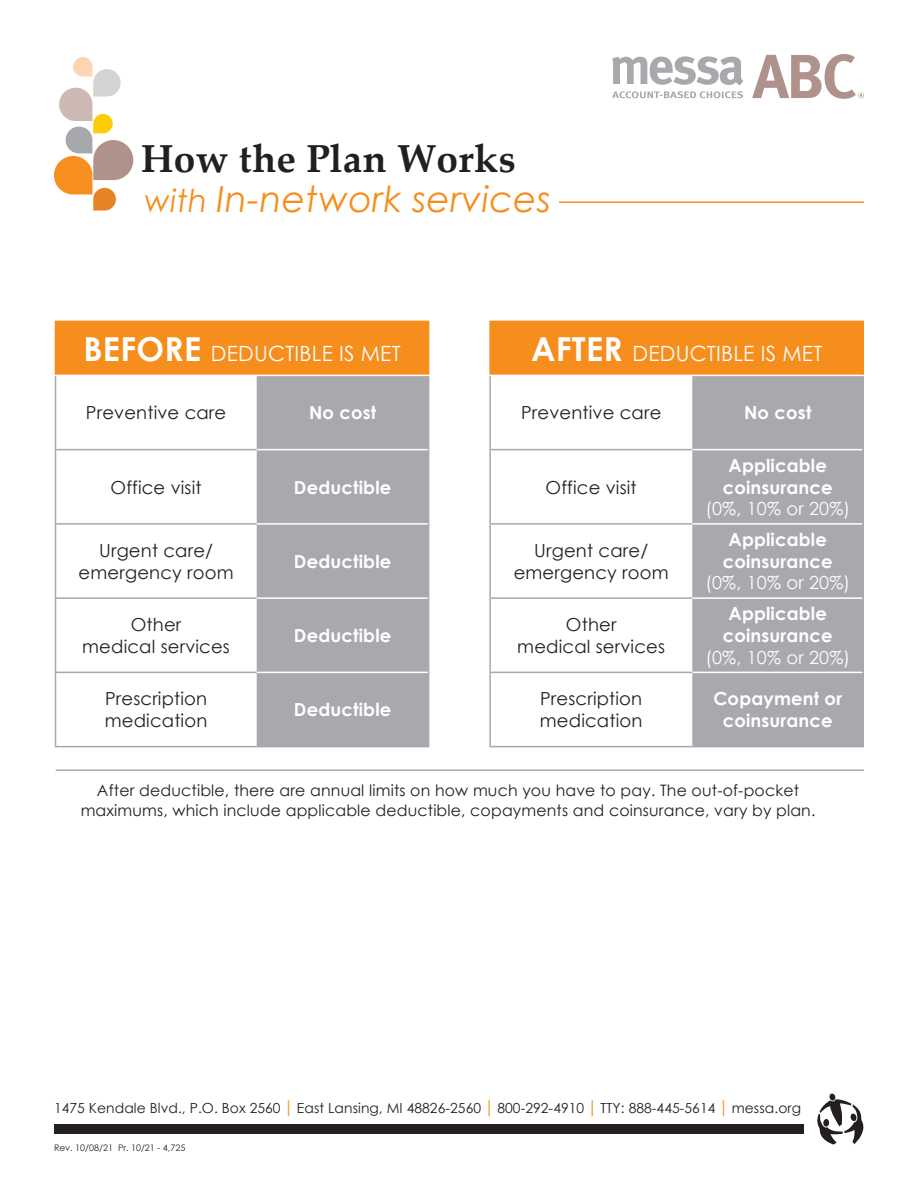
<style>
.page{position:relative;width:918px;height:1188px;background:#fff}
.page>*{position:absolute;margin:0;border:0;box-sizing:border-box;transform-origin:0 0}
.t1{font:700 39px "Palatino Linotype";letter-spacing:.01em;color:#231f20}
.t2{font:italic 36px "Century Gothic";letter-spacing:.01em;color:#f68e1e}
.t3{font:21px "Century Gothic";letter-spacing:.01em;color:#fff}
.t4{font:18px/21.6px "Century Gothic";letter-spacing:.01em;color:#231f20;text-align:center}
.t5{font:700 18px/21.6px "Century Gothic";letter-spacing:.01em;color:#fff;text-align:center}
.t6{font:18px "Century Gothic";letter-spacing:.01em;color:#fff}
.t7{font:15.75px/20.2px "Century Gothic";letter-spacing:.01em;color:#231f20;text-align:center}
.t8{font:13.8px "Century Gothic";letter-spacing:.005em;color:#231f20}
.t9{font:9px "Century Gothic";color:#231f20}
.s1{font-size:31.5px}
.s2{font-weight:700;font-size:33px}
.s3{font-weight:700;font-size:17.4px;color:#f68e1e}
</style>
<div class="page">
<div style="left:56px;top:321px;width:373px;height:54px;background:#f68e1e"></div>
<div style="left:257px;top:376px;width:171px;height:370px;background:#a8a9ad"></div>
<hr style="left:257px;top:449px;width:171px;height:1px;background:#fff">
<hr style="left:257px;top:523px;width:171px;height:2px;background:#fff">
<hr style="left:257px;top:597px;width:171px;height:2px;background:#fff">
<hr style="left:257px;top:672px;width:171px;height:1px;background:#fff">
<hr style="left:55px;top:376px;width:1px;height:73px;background:#a8a9ad">
<hr style="left:428px;top:376px;width:1px;height:74px;background:#a8a9ad">
<hr style="left:55px;top:450px;width:1px;height:73px;background:#a8a9ad">
<hr style="left:428px;top:450px;width:1px;height:74px;background:#a8a9ad">
<hr style="left:55px;top:525px;width:1px;height:72px;background:#a8a9ad">
<hr style="left:428px;top:524px;width:1px;height:74px;background:#a8a9ad">
<hr style="left:55px;top:599px;width:1px;height:73px;background:#a8a9ad">
<hr style="left:428px;top:598px;width:1px;height:74px;background:#a8a9ad">
<hr style="left:55px;top:673px;width:1px;height:73px;background:#a8a9ad">
<hr style="left:428px;top:672px;width:1px;height:74px;background:#a8a9ad">
<hr style="left:55px;top:746px;width:202px;height:1px;background:#a8a9ad">
<hr style="left:257px;top:746px;width:172px;height:1px;background:#a8a9ad">
<hr style="left:55px;top:449px;width:202px;height:1px;background:#a8a9ad">
<hr style="left:55px;top:523px;width:202px;height:2px;background:#a8a9ad">
<hr style="left:55px;top:597px;width:202px;height:2px;background:#a8a9ad">
<hr style="left:55px;top:672px;width:202px;height:1px;background:#a8a9ad">
<hr style="left:55px;top:321px;width:202px;height:1px;background:#f68e1e">
<hr style="left:55px;top:322px;width:1px;height:53px;background:#f68e1e">
<div style="left:490px;top:321px;width:373px;height:54px;background:#f68e1e"></div>
<div style="left:692px;top:376px;width:170px;height:370px;background:#a8a9ad"></div>
<hr style="left:692px;top:449px;width:170px;height:1px;background:#fff">
<hr style="left:692px;top:523px;width:170px;height:2px;background:#fff">
<hr style="left:692px;top:597px;width:170px;height:2px;background:#fff">
<hr style="left:692px;top:672px;width:170px;height:1px;background:#fff">
<hr style="left:489px;top:376px;width:2px;height:73px;background:#a8a9ad">
<hr style="left:862px;top:376px;width:2px;height:74px;background:#a8a9ad">
<hr style="left:489px;top:450px;width:2px;height:73px;background:#a8a9ad">
<hr style="left:862px;top:450px;width:2px;height:74px;background:#a8a9ad">
<hr style="left:489px;top:525px;width:2px;height:72px;background:#a8a9ad">
<hr style="left:862px;top:524px;width:2px;height:74px;background:#a8a9ad">
<hr style="left:489px;top:599px;width:2px;height:73px;background:#a8a9ad">
<hr style="left:862px;top:598px;width:2px;height:74px;background:#a8a9ad">
<hr style="left:489px;top:673px;width:2px;height:73px;background:#a8a9ad">
<hr style="left:862px;top:672px;width:2px;height:74px;background:#a8a9ad">
<hr style="left:489px;top:746px;width:203px;height:1px;background:#a8a9ad">
<hr style="left:692px;top:746px;width:172px;height:1px;background:#a8a9ad">
<hr style="left:489px;top:449px;width:203px;height:1px;background:#a8a9ad">
<hr style="left:489px;top:523px;width:203px;height:2px;background:#a8a9ad">
<hr style="left:489px;top:597px;width:203px;height:2px;background:#a8a9ad">
<hr style="left:489px;top:672px;width:203px;height:1px;background:#a8a9ad">
<hr style="left:489px;top:321px;width:203px;height:1px;background:#f68e1e">
<hr style="left:489px;top:322px;width:2px;height:53px;background:#f68e1e">
<hr style="left:692px;top:321px;width:172px;height:1px;background:#f68e1e">
<hr style="left:862px;top:322px;width:2px;height:53px;background:#f68e1e">
<svg style="left:817px;top:1094px;width:46px;height:50px"></svg>
<div style="left:823px;top:1119px;width:6px;height:8px;background:#231f20;border-radius:50%"></div>
<div style="left:54px;top:1124px;width:749px;height:10px;background:#231f20"></div>
<svg style="left:752px;top:54px;width:112px;height:45px"></svg>
<svg style="left:612px;top:56px;width:131px;height:29px"></svg>
<svg style="left:612px;top:91px;width:131px;height:7px"></svg>
<svg style="left:54px;top:57px;width:79px;height:154px"></svg>
<hr style="left:487px;top:201px;width:377px;height:2px;background:#f68e1e">
<div style="left:144px;top:185px;width:414px;height:28px;background:#fff"></div>
<hr style="left:56px;top:770px;width:808px;height:1px;background:#a8a9ad">
<h1 class="t1" style="left:141px;top:131px;width:376px">How the Plan Works</h1>
<h2 class="t2" style="left:144px;top:173px;width:409px"><span class="s1">with</span> In-network services</h2>
<p class="t3" style="left:83px;top:338px;width:319px"><span class="s2">BEFORE</span> DEDUCTIBLE IS MET</p>
<p class="t3" style="left:531px;top:338px;width:293px"><span class="s2">AFTER</span> DEDUCTIBLE IS MET</p>
<p class="t4" style="left:86px;top:402px;width:142px">Preventive care</p>
<p class="t5" style="left:309px;top:401px;width:69px">No cost</p>
<p class="t4" style="left:521px;top:402px;width:142px">Preventive care</p>
<p class="t5" style="left:744px;top:401px;width:69px">No cost</p>
<p class="t4" style="left:111px;top:476px;width:93px">Office visit</p>
<p class="t5" style="left:294px;top:475px;width:99px">Deductible</p>
<p class="t4" style="left:546px;top:476px;width:93px">Office visit</p>
<p class="t5" style="left:723px;top:454px;width:112px">Applicable coinsurance</p>
<p class="t6" style="left:705px;top:496px;width:146px">(0%, 10% or 20%)</p>
<p class="t4" style="left:79px;top:539px;width:156px">Urgent care/ emergency room</p>
<p class="t5" style="left:294px;top:550px;width:99px">Deductible</p>
<p class="t4" style="left:82px;top:614px;width:149px">Other<br>medical services</p>
<p class="t5" style="left:294px;top:624px;width:99px">Deductible</p>
<p class="t4" style="left:105px;top:688px;width:104px;text-align:left">Prescription medication</p>
<p class="t5" style="left:294px;top:698px;width:99px">Deductible</p>
<p class="t4" style="left:514px;top:539px;width:156px">Urgent care/ emergency room</p>
<p class="t5" style="left:723px;top:528px;width:112px">Applicable coinsurance</p>
<p class="t6" style="left:705px;top:570px;width:146px">(0%, 10% or 20%)</p>
<p class="t4" style="left:517px;top:614px;width:149px">Other<br>medical services</p>
<p class="t5" style="left:723px;top:602px;width:112px">Applicable coinsurance</p>
<p class="t6" style="left:705px;top:645px;width:146px">(0%, 10% or 20%)</p>
<p class="t4" style="left:540px;top:688px;width:104px;text-align:left">Prescription medication</p>
<p class="t5" style="left:713px;top:687px;width:130px">Copayment or coinsurance</p>
<p class="t7" style="left:81px;top:780px;width:736px">After deductible, there are annual limits on how much you have to pay. The out-of-pocket maximums, which include applicable deductible, copayments and coinsurance, vary by plan.</p>
<p class="t8" style="left:54px;top:1098px;width:749px">1475 Kendale Blvd., P.O. Box 2560 <span class="s3">|</span> East Lansing, MI 48826-2560 <span class="s3">|</span> 800-292-4910 <span class="s3">|</span> TTY: 888-445-5614 <span class="s3">|</span> messa.org</p>
<p class="t9" style="left:54px;top:1141px;width:133px">Rev. 10/08/21 Pr. 10/21 - 4,725</p>
</div>
